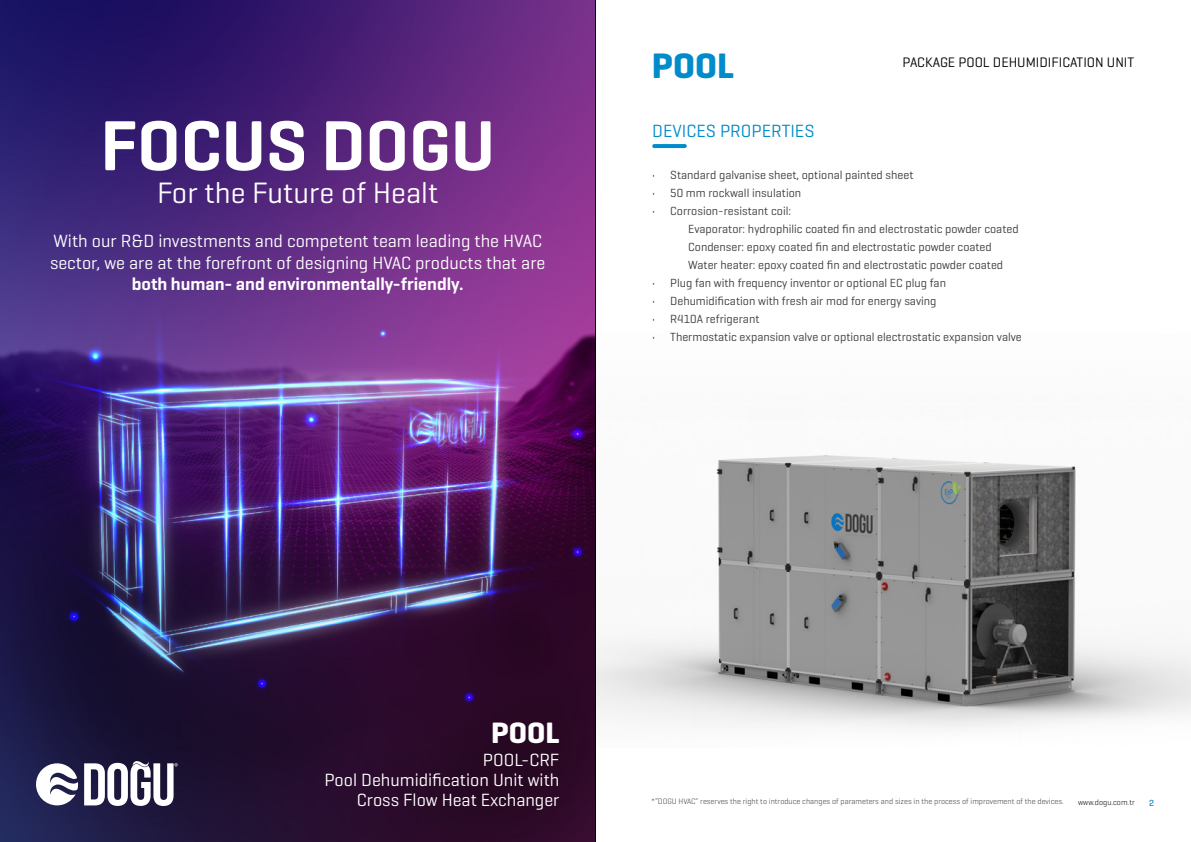
<style>
.page{position:relative;width:1191px;height:842px;background:#fff}
.page>*{position:absolute;margin:0;border:0;box-sizing:border-box;transform-origin:0 0}
.t1{font:600 72px "Geogrotesque";color:#fff}
.t2{font:700 36px "Geogrotesque";color:#008bcb}
.t3{font:30px "Geogrotesque";color:#fff}
.t4{font:700 30px "Geogrotesque";color:#fff}
.t5{font:18px/20px "Geogrotesque";color:#fff}
.t6{font:600 18px "Geogrotesque";color:#fff}
.t7{font:18px "Geogrotesque";color:#008bcb}
.t8{font:14px "Geogrotesque";color:#000}
.t9{font:12px/18px "Geogrotesque";color:#3c3c3b}
.t10{font:500 9px "Geogrotesque";color:#1380c4}
.t11{font:300 8px "Geogrotesque";color:#3c3c3b}
.t12{font:300 8px "Geogrotesque";color:#000}
</style>
<div class="page">
<img style="left:596px;top:455px;width:595px;height:274px">
<img style="left:0;top:0;width:596px;height:842px">
<svg style="left:84px;top:761px;width:94px;height:45px"></svg>
<svg style="left:36px;top:763px;width:42px;height:42px"></svg>
<svg style="left:654px;top:144px;width:31px;height:4px"></svg>
<h1 class="t1" style="left:100px;top:101px;width:396px">FOCUS DOGU</h1>
<h3 class="t3" style="left:157px;top:174px;width:283px">For the Future of Healt</h3>
<h3 class="t5" style="left:50px;top:229px;width:497px;line-height:21.6px">With our R&amp;D investments and competent team leading the HVAC sector, we are at the forefront of designing HVAC products that are</h3>
<h3 class="t6" style="left:132px;top:273px;width:333px">both human- and environmentally-friendly.</h3>
<h2 class="t2" style="left:652px;top:44px;width:84px">POOL</h2>
<p class="t8" style="left:902px;top:53px;width:233px">PACKAGE POOL DEHUMIDIFICATION UNIT</p>
<h3 class="t7" style="left:652px;top:120px;width:164px">DEVICES PROPERTIES</h3>
<p class="t9" style="left:652px;top:166px;width:263px">• Standard galvanise sheet, optional painted sheet</p>
<p class="t9" style="left:652px;top:184px;width:150px">• 50 mm rockwall insulation</p>
<p class="t9" style="left:688px;top:202px;width:332px;text-indent:-36px">• Corrosion-resistant coil:<br>Evaporator: hydrophilic coated fin and electrostatic powder coated Condenser: epoxy coated fin and electrostatic powder coated Water heater: epoxy coated fin and electrostatic powder coated</p>
<p class="t9" style="left:652px;top:274px;width:295px">• Plug fan with frequency inventor or optional EC plug fan</p>
<p class="t9" style="left:652px;top:292px;width:286px">• Dehumidification with fresh air mod for energy saving</p>
<p class="t9" style="left:652px;top:310px;width:109px">• R410A refrigerant</p>
<p class="t9" style="left:652px;top:328px;width:371px">• Thermostatic expansion valve or optional electrostatic expansion valve</p>
<h3 class="t4" style="left:491px;top:714px;width:70px">POOL</h3>
<h3 class="t5" style="left:324px;top:749px;width:236px;text-align:right">POOL-CRF<br>Pool Dehumidification Unit with<br>Cross Flow Heat Exchanger</h3>
<p class="t11" style="left:651px;top:796px;width:414px">*“DOGU HVAC” reserves the right to introduce changes of parameters and sizes in the process of improvement of the devices.</p>
<p class="t10" style="left:1149px;top:797px;width:6px">2</p>
<p class="t12" style="left:1078px;top:797px;width:58px">www.dogu.com.tr</p>
</div>
